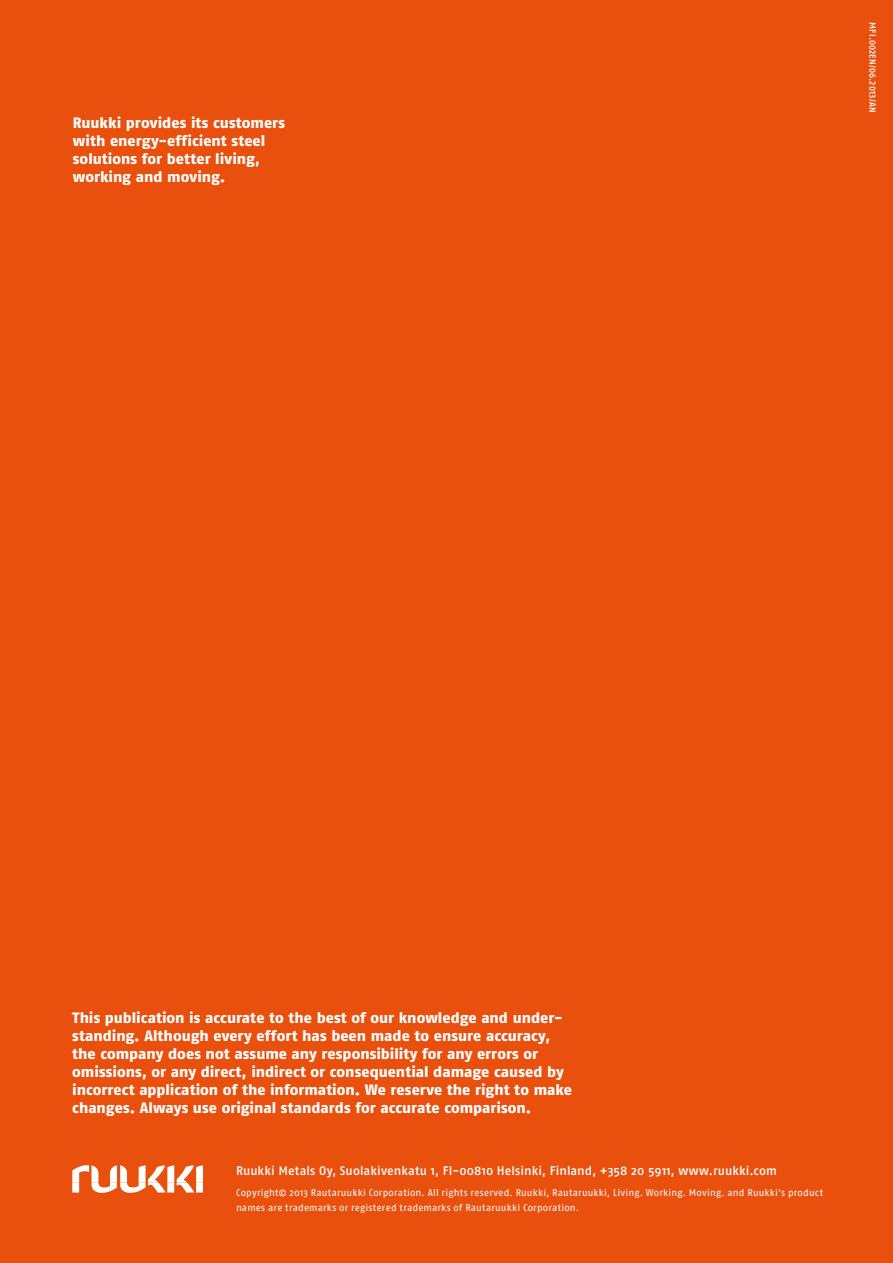
<style>
.page{position:relative;width:893px;height:1263px;background:#e9500e}
.page>*{position:absolute;margin:0;border:0;box-sizing:border-box;transform-origin:0 0}
.t1{font:800 15px/18px "Fago OT";color:#fff}
.t2{font:500 12.45px "Fago OT";letter-spacing:.005em;color:#fff}
.t3{font:9.75px/14.5px "Fago OT";letter-spacing:.02em;color:#fff}
.t4{font:500 9px "Fago OT";letter-spacing:.02em;color:#fff}
</style>
<div class="page">
<svg style="left:72px;top:1165px;width:131px;height:28px"></svg>
<p class="t1" style="left:73px;top:114px;width:214px">Ruukki provides its customers with energy-efficient steel solutions for better living, working and moving.</p>
<p class="t4" style="left:878px;top:22px;width:92px;rotate:90deg">MFI.002EN/06.2013/AN</p>
<p class="t1" style="left:72px;top:1009px;width:501px">This publication is accurate to the best of our knowledge and under&shy;standing. Although every effort has been made to ensure accuracy, the company does not assume any responsibility for any errors or omissions, or any direct, indirect or consequential damage caused by incorrect application of the information. We reserve the right to make changes. Always use original standards for accurate comparison.</p>
<p class="t2" style="left:236px;top:1163px;width:543px">Ruukki Metals Oy, Suolakivenkatu 1, FI-00810 Helsinki, Finland, +358 20 5911, www.ruukki.com</p>
<p class="t3" style="left:236px;top:1185px;width:589px">Copyright© 2013 Rautaruukki Corporation. All rights reserved. Ruukki, Rautaruukki, Living. Working. Moving. and Ruukki’s product names are trademarks or registered trademarks of Rautaruukki Corporation.</p>
</div>
